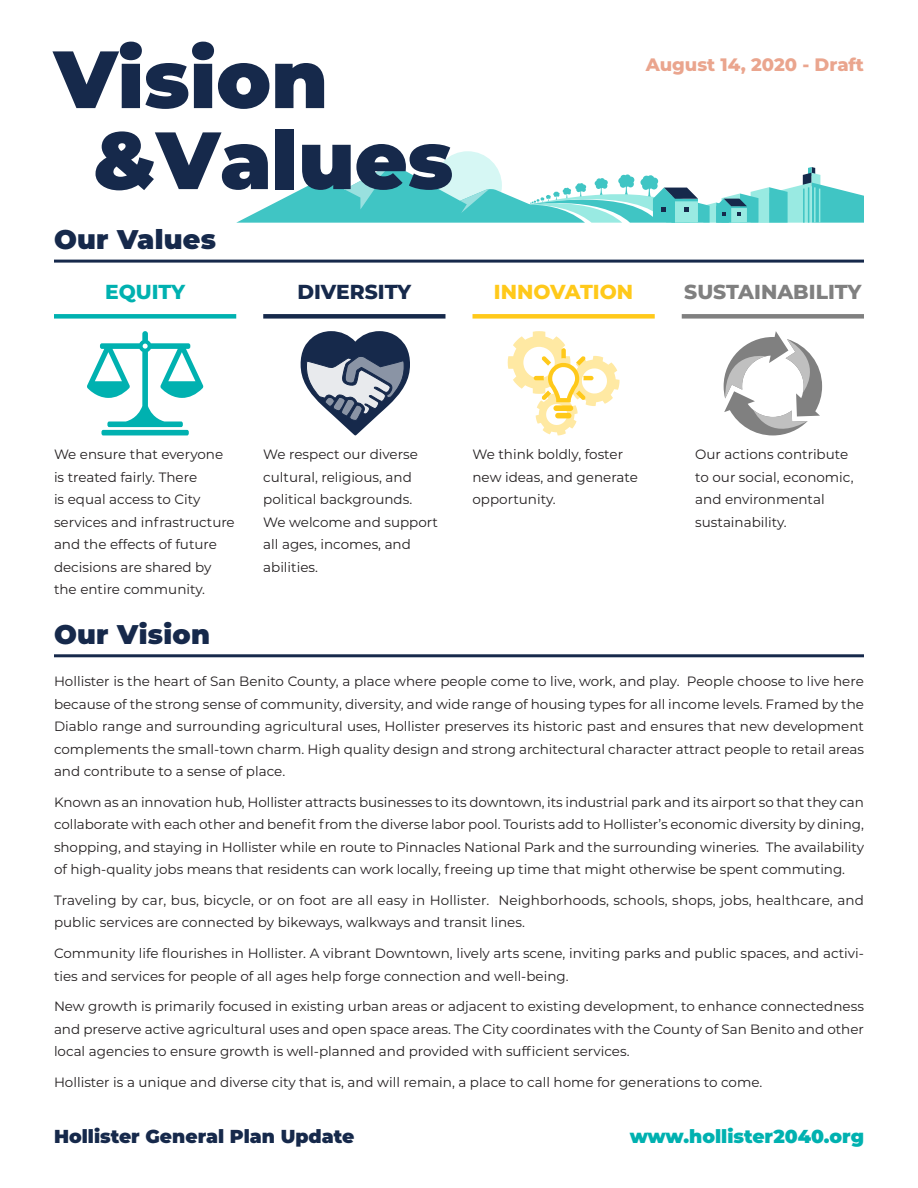
<style>
.page{position:relative;width:918px;height:1188px;background:#fff}
.page>*{position:absolute;margin:0;border:0;box-sizing:border-box;transform-origin:0 0}
.t1{font:900 81px "Montserrat";color:#16294b}
.t2{font:900 27px "Montserrat";letter-spacing:.01em;color:#16294b}
.t3{font:800 20.25px "Montserrat";color:#808080}
.t4{font:800 20.25px "Montserrat";color:#ffc91a}
.t5{font:800 20.25px "Montserrat";color:#16294b}
.t6{font:800 20.25px "Montserrat";color:#00b1b0}
.t7{font:900 18.75px "Montserrat";color:#16294b}
.t8{font:900 18.75px "Montserrat";color:#00b1b0}
.t9{font:800 18px "Montserrat";color:#eaa58e}
.t10{font:13.5px/22.5px "Montserrat";color:#231f20}
</style>
<div class="page">
<hr style="left:54px;top:260px;width:810px;height:3px;background:#16294b">
<hr style="left:54px;top:654px;width:810px;height:3px;background:#16294b">
<div style="left:434px;top:151px;width:68px;height:69px;background:#d6f7f4;border-radius:50%"></div>
<svg style="left:236px;top:165px;width:628px;height:58px"></svg>
<svg style="left:301px;top:331px;width:109px;height:105px"></svg>
<div style="left:472px;top:314px;width:183px;height:5px;background:#ffc91a"></div>
<div style="left:263px;top:314px;width:183px;height:5px;background:#16294b"></div>
<div style="left:682px;top:314px;width:182px;height:5px;background:#808080"></div>
<div style="left:54px;top:314px;width:182px;height:5px;background:#00b1b0"></div>
<svg style="left:87px;top:331px;width:116px;height:104px"></svg>
<svg style="left:724px;top:331px;width:98px;height:105px"></svg>
<svg style="left:508px;top:331px;width:112px;height:104px"></svg>
<p class="t1" style="left:54px;top:19px;width:276px">Vision</p>
<p class="t1" style="left:93px;top:100px;width:361px">&amp;Values</p>
<p class="t2" style="left:54px;top:219px;width:164px">Our Values</p>
<p class="t9" style="left:646px;top:52px;width:220px">August 14, 2020 - Draft</p>
<p class="t6" style="left:105px;top:277px;width:82px">EQUITY</p>
<p class="t5" style="left:297px;top:277px;width:115px">DIVERSITY</p>
<p class="t4" style="left:494px;top:277px;width:141px">INNOVATION</p>
<p class="t3" style="left:684px;top:277px;width:179px">SUSTAINABILITY</p>
<p class="t10" style="left:54px;top:443px;width:182px">We ensure that everyone is treated fairly. There<br>is equal access to City services and infrastructure and the effects of future decisions are shared by the entire community.</p>
<p class="t10" style="left:263px;top:443px;width:176px">We respect our diverse cultural, religious, and political backgrounds.<br>We welcome and support all ages, incomes, and abilities.</p>
<p class="t10" style="left:472px;top:443px;width:167px">We think boldly, foster new ideas, and generate opportunity.</p>
<p class="t10" style="left:695px;top:443px;width:160px">Our actions contribute to our social, economic, and environmental sustainability.</p>
<p class="t2" style="left:54px;top:614px;width:158px">Our Vision</p>
<p class="t10" style="left:54px;top:670px;width:812px;text-align:justify">Hollister is the heart of San Benito County, a place where people come to live, work, and play. People choose to live here because of the strong sense of community, diversity, and wide range of housing types for all income levels. Framed by the Diablo range and surrounding agricultural uses, Hollister preserves its historic past and ensures that new development complements the small-town charm. High quality design and strong architectural character attract people to retail areas and contribute to a sense of place.</p>
<p class="t10" style="left:54px;top:790px;width:812px;text-align:justify">Known as an innovation hub, Hollister attracts businesses to its downtown, its industrial park and its airport so that they can collaborate with each other and benefit from the diverse labor pool. Tourists add to Hollister’s economic diversity by dining, shopping, and staying in Hollister while en route to Pinnacles National Park and the surrounding wineries. The availability of high-quality jobs means that residents can work locally, freeing up time that might otherwise be spent commuting.</p>
<p class="t10" style="left:54px;top:888px;width:811px">Traveling by car, bus, bicycle, or on foot are all easy in Hollister. Neighborhoods, schools, shops, jobs, healthcare, and public services are connected by bikeways, walkways and transit lines.</p>
<p class="t10" style="left:54px;top:942px;width:811px">Community life flourishes in Hollister. A vibrant Downtown, lively arts scene, inviting parks and public spaces, and activi&shy;ties and services for people of all ages help forge connection and well-being.</p>
<p class="t10" style="left:54px;top:995px;width:812px;text-align:justify">New growth is primarily focused in existing urban areas or adjacent to existing development, to enhance connectedness and preserve active agricultural uses and open space areas. The City coordinates with the County of San Benito and other local agencies to ensure growth is well-planned and provided with sufficient services.</p>
<p class="t10" style="left:54px;top:1070px;width:710px">Hollister is a unique and diverse city that is, and will remain, a place to call home for generations to come.</p>
<p class="t7" style="left:54px;top:1122px;width:302px">Hollister General Plan Update</p>
<p class="t8" style="left:630px;top:1122px;width:236px">www.hollister2040.org</p>
</div>
